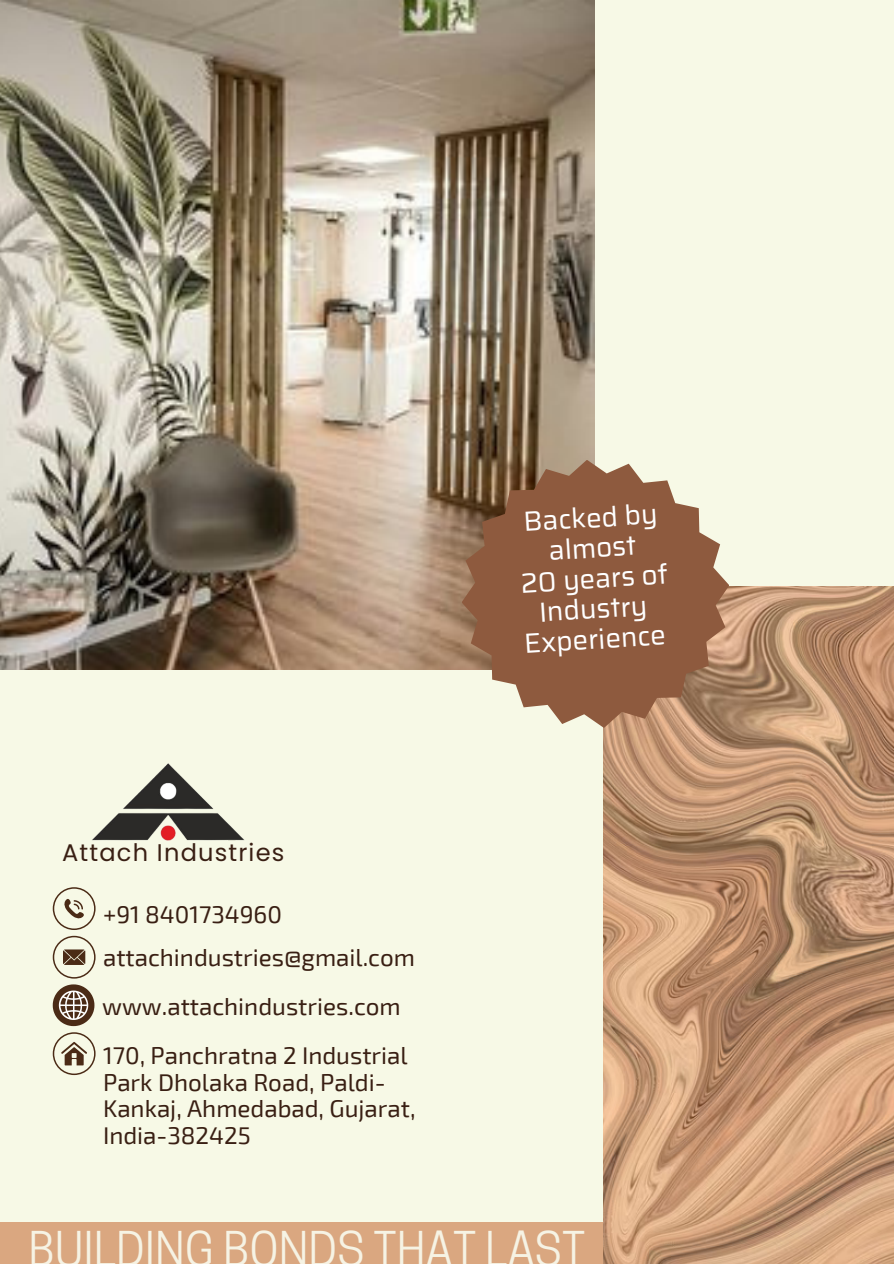
<style>
.page{position:relative;width:894px;height:1264px;background:#fff}
.page>*{position:absolute;margin:0;border:0;box-sizing:border-box;transform-origin:0 0}
.t1{font:45px "Cooper Hewitt";color:#f6f3e4}
.t2{font:27.75px/30.5px "Saira";color:#fff;text-align:center}
.t3{font:24.15px/26.4px "Exo 2";color:#391f13}
.t4{font:24px "Poppins";letter-spacing:.05em;color:#391f13}
</style>
<div class="page">
<div style="left:0;top:0;width:893px;height:1263px;background:#f7f9e6"></div>
<img style="left:0;top:0;width:594px;height:669px">
<div style="left:0;top:1222px;width:893px;height:41px;background:#daa780"></div>
<img style="left:92px;top:763px;width:152px;height:77px">
<svg style="left:53px;top:887px;width:42px;height:91px"></svg>
<svg style="left:53px;top:1032px;width:42px;height:43px"></svg>
<svg style="left:53px;top:984px;width:41px;height:42px"></svg>
<img style="left:603px;top:586px;width:290px;height:677px">
<svg style="left:461px;top:460px;width:268px;height:268px;fill:#8e5a3e"></svg>
<p class="t4" style="left:62px;top:836px;width:224px">Attach Industries</p>
<p class="t3" style="left:103px;top:899px;width:180px">+91 8401734960</p>
<p class="t3" style="left:103px;top:943px;width:313px">attachindustries@gmail.com</p>
<p class="t3" style="left:102px;top:991px;width:300px">www.attachindustries.com</p>
<p class="t3" style="left:103px;top:1041px;width:314px">170, Panchratna 2 Industrial<br>Park Dholaka Road, Paldi-<br>Kankaj, Ahmedabad, Gujarat,<br>India-382425</p>
<p class="t2" style="left:522px;top:507px;width:135px;rotate:-4deg">Backed by almost</p>
<p class="t2" style="left:520px;top:568px;width:149px;rotate:-4deg">20 years of<br>Industry</p>
<p class="t2" style="left:523px;top:629px;width:143px;rotate:-4deg">Experience</p>
<p class="t1" style="left:28px;top:1231px;width:558px">BUILDING BONDS THAT LAST</p>
</div>
